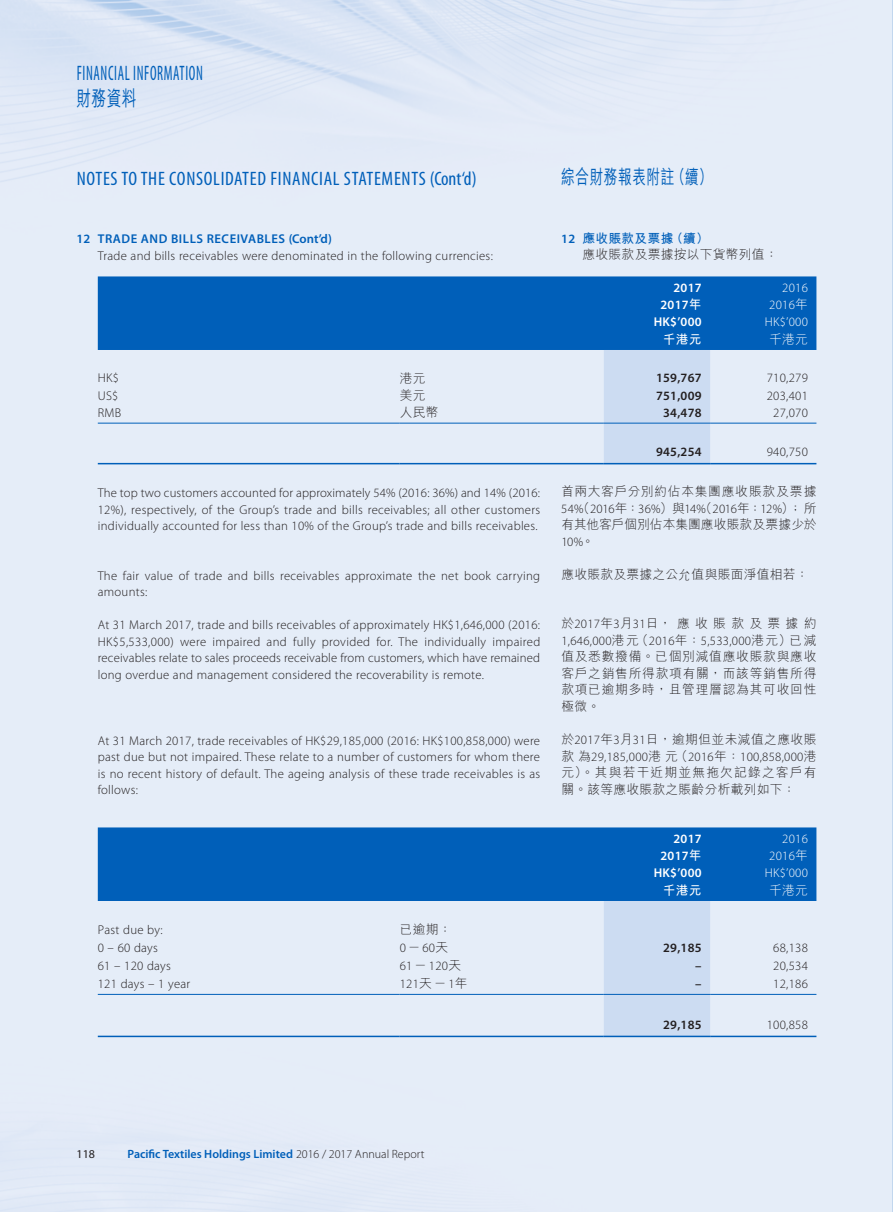
<style>
.page{position:relative;width:893px;height:1212px;background:#e5edf8}
.page>*{position:absolute;margin:0;border:0;box-sizing:border-box;transform-origin:0 0}
.t1{font:condensed 21px "Myriad Pro";letter-spacing:.045em;color:#005fb9;scale:.7 1}
.t2{font:500 21px "M Hei HK";color:#005fb9;scale:.7 1}
.t3{font:condensed 19.5px "Myriad Pro";letter-spacing:.035em;color:#005fb9}
.t4{font:500 19.5px "M Hei HK";letter-spacing:.04em;color:#005fb9;scale:.7 1}
.t5{font:300 12.75px/16.5px "Myriad Pro";letter-spacing:.02em;color:#231f20;text-align:justify}
.t6{font:300 12.75px/16.5px "M Hei HK";letter-spacing:.03em;color:#231f20}
.t7{font:600 12.75px "Myriad Pro";letter-spacing:.02em;color:#231f20}
.t8{font:300 12.75px/16.5px "M Hei HK";letter-spacing:.09em;color:#231f20}
.t9{font:600 12.75px "Myriad Pro";letter-spacing:.04em;color:#005fb9}
.t10{font:600 12.75px "Myriad Pro";letter-spacing:.02em;color:#fff}
.t11{font:300 12.75px "Myriad Pro";letter-spacing:.02em;color:#fff}
.t12{font:300 12.75px "Myriad Pro";letter-spacing:-.02em;color:#231f20}
.t13{font:300 12.75px "M Hei HK";color:#231f20}
.t14{font:300 12.75px "M Hei HK";letter-spacing:.42em;color:#231f20}
.t15{font:300 12.75px "M Hei HK";letter-spacing:.055em;color:#231f20}
.t16{font:700 12.75px "M Hei HK";letter-spacing:.02em;color:#fff}
.t17{font:300 12.75px "M Hei HK";letter-spacing:.02em;color:#fff}
.t18{font:600 12px "Myriad Pro";color:#005fb9}
.t19{font:12px "Myriad Pro";color:#231f20}
.s1{font-family:"Myriad Pro";font-weight:600;color:#005fb9}
.s2{font-weight:700;color:#005fb9}
.s3{font-family:"M Hei HK";font-weight:700}
.s4{font-family:"M Hei HK"}
.s5{font-family:"Myriad Pro"}
.s6{font-weight:300;color:#231f20}
</style>
<div class="page">
<div style="left:98px;top:276px;width:718px;height:74px;background:#005fb9"></div>
<div style="left:604px;top:350px;width:106px;height:113px;background:#ccdcf2"></div>
<hr style="left:98px;top:423px;width:302px;height:1px;background:#005fb9">
<hr style="left:400px;top:423px;width:204px;height:1px;background:#005fb9">
<hr style="left:604px;top:423px;width:106px;height:1px;background:#005fb9">
<hr style="left:710px;top:423px;width:106px;height:1px;background:#005fb9">
<hr style="left:98px;top:463px;width:302px;height:1px;background:#005fb9">
<hr style="left:400px;top:463px;width:204px;height:1px;background:#005fb9">
<hr style="left:604px;top:463px;width:106px;height:1px;background:#005fb9">
<hr style="left:710px;top:463px;width:106px;height:1px;background:#005fb9">
<div style="left:98px;top:827px;width:718px;height:74px;background:#005fb9"></div>
<div style="left:604px;top:901px;width:106px;height:135px;background:#ccdcf2"></div>
<hr style="left:98px;top:994px;width:302px;height:1px;background:#005fb9">
<hr style="left:400px;top:994px;width:204px;height:1px;background:#005fb9">
<hr style="left:604px;top:994px;width:106px;height:1px;background:#005fb9">
<hr style="left:710px;top:994px;width:106px;height:1px;background:#005fb9">
<hr style="left:98px;top:1036px;width:302px;height:1px;background:#005fb9">
<hr style="left:400px;top:1036px;width:204px;height:1px;background:#005fb9">
<hr style="left:604px;top:1036px;width:106px;height:1px;background:#005fb9">
<hr style="left:710px;top:1036px;width:106px;height:1px;background:#005fb9">
<h1 class="t1" style="left:77px;top:60px;width:182px">FINANCIAL INFORMATION</h1>
<h1 class="t2" style="left:77px;top:83px;width:87px">財務資料</h1>
<h2 class="t3" style="left:77px;top:166px;width:210px">NOTES TO THE CONSOLI DATED FINANCIAL</h2>
<h2 class="t3" style="left:344px;top:166px;width:134px">STAT EMENTS (CONT‘D)</h2>
<h2 class="t4" style="left:561px;top:162px;width:217px">綜合財務報表附註（續）</h2>
<p class="t9" style="left:77px;top:231px;width:102px">12 Trade and bills</p>
<p class="t9" style="left:207px;top:231px;width:58px">receivables</p>
<p class="t9" style="left:289px;top:231px;width:45px">(Cont’d)</p>
<p class="t5" style="left:98px;top:248px;width:397px">Trade and bills receivables were denominated in the following currencies:</p>
<p class="t6" style="left:583px;top:229px;width:197px;text-indent:-21px"><span class="s1">12</span> <span class="s2">應收賬款及票據（續）<br></span>應收賬款及票據按以下貨幣列值：</p>
<p class="t10" style="left:673px;top:279px;width:30px">2017</p>
<p class="t11" style="left:782px;top:280px;width:27px">2016</p>
<p class="t10" style="left:660px;top:297px;width:43px">2017<span class="s3">年</span></p>
<p class="t11" style="left:769px;top:298px;width:40px">2016<span class="s4">年</span></p>
<p class="t10" style="left:654px;top:314px;width:49px">HK$’000</p>
<p class="t11" style="left:765px;top:315px;width:45px">HK$’000</p>
<p class="t16" style="left:663px;top:330px;width:40px">千港元</p>
<p class="t17" style="left:769px;top:330px;width:40px">千港元</p>
<p class="t5" style="left:98px;top:370px;width:23px">HK$</p>
<p class="t6" style="left:400px;top:369px;width:27px">港元</p>
<p class="t7" style="left:656px;top:370px;width:47px">159,767</p>
<p class="t5" style="left:767px;top:370px;width:43px">710,279</p>
<p class="t5" style="left:98px;top:387px;width:22px">US$</p>
<p class="t6" style="left:400px;top:387px;width:27px">美元</p>
<p class="t7" style="left:656px;top:387px;width:47px">751,009</p>
<p class="t5" style="left:767px;top:387px;width:43px">203,401</p>
<p class="t5" style="left:98px;top:405px;width:25px">RMB</p>
<p class="t6" style="left:400px;top:404px;width:40px">人民幣</p>
<p class="t7" style="left:663px;top:404px;width:40px">34,478</p>
<p class="t5" style="left:773px;top:405px;width:36px">27,070</p>
<p class="t7" style="left:656px;top:443px;width:47px">945,254</p>
<p class="t5" style="left:767px;top:444px;width:43px">940,750</p>
<p class="t5" style="left:98px;top:485px;width:444px">The top two customers accounted for approximately 54% (2016: 36%) and 14% (2016:<br>12%), respectively, of the Group’s trade and bills receivables; all other customers individually accounted for less than 10% of the Group’s trade and bills receivables.</p>
<p class="t5" style="left:98px;top:568px;width:444px">The fair value of trade and bills receivables approximate the net book carrying amounts:</p>
<p class="t5" style="left:98px;top:617px;width:444px">At 31 March 2017, trade and bills receivables of approximately HK$1,646,000 (2016:<br>HK$5,533,000) were impaired and fully provided for. The individually impaired receivables relate to sales proceeds receivable from customers, which have remained long overdue and management considered the recoverability is remote.</p>
<p class="t15" style="left:561px;top:483px;width:257px">首兩大客戶分別約佔本集團應收賬款及票據</p>
<p class="t12" style="left:561px;top:502px;width:257px">54%<span class="s4">（</span>2016<span class="s4">年：</span>36%<span class="s4">）與</span>14%<span class="s4">（</span>2016<span class="s4">年：</span>12%<span class="s4">）；所</span></p>
<p class="t13" style="left:561px;top:516px;width:257px">有其他客戶個別佔本集團應收賬款及票據少於</p>
<p class="t5" style="left:561px;top:534px;width:34px">10%<span class="s4">。</span></p>
<p class="t6" style="left:561px;top:565px;width:249px">應收賬款及票據之公允值與賬面淨值相若：</p>
<p class="t14" style="left:561px;top:615px;width:257px">於<span class="s5">2017</span>年<span class="s5">3</span>月<span class="s5">31</span>日，應收賬款及票據約</p>
<p class="t5" style="left:561px;top:633px;width:257px">1,646,000<span class="s4">港元（</span>2016<span class="s4">年：</span>5,533,000<span class="s4">港元）已減</span></p>
<p class="t6" style="left:561px;top:648px;width:257px;text-align:justify">值及悉數撥備。已個別減值應收賬款與應收客戶之銷售所得款項有關，而該等銷售所得款項已逾期多時，且管理層認為其可收回性極微。</p>
<p class="t6" style="left:561px;top:730px;width:257px">於<span class="s5">2017</span>年<span class="s5">3</span>月<span class="s5">31</span>日，逾期但並未減值之應收賬</p>
<p class="t5" style="left:561px;top:748px;width:257px"><span class="s4">款為</span>29,185,000<span class="s4">港元（</span>2016<span class="s4">年：</span>100,858,000<span class="s4">港</span></p>
<p class="t8" style="left:561px;top:763px;width:257px">元）。其與若干近期並無拖欠記錄之客戶有關。該等應收賬款之賬齡分析載列如下：</p>
<p class="t5" style="left:98px;top:733px;width:444px">At 31 March 2017, trade receivables of HK$29,185,000 (2016: HK$100,858,000) were past due but not impaired. These relate to a number of customers for whom there is no recent history of default. The ageing analysis of these trade receivables is as follows:</p>
<p class="t10" style="left:673px;top:830px;width:30px">2017</p>
<p class="t11" style="left:782px;top:831px;width:27px">2016</p>
<p class="t10" style="left:660px;top:848px;width:43px">2017<span class="s3">年</span></p>
<p class="t11" style="left:769px;top:849px;width:40px">2016<span class="s4">年</span></p>
<p class="t10" style="left:654px;top:865px;width:49px">HK$’000</p>
<p class="t11" style="left:765px;top:866px;width:45px">HK$’000</p>
<p class="t16" style="left:663px;top:881px;width:40px">千港元</p>
<p class="t17" style="left:769px;top:881px;width:40px">千港元</p>
<p class="t5" style="left:98px;top:922px;width:66px">Past due by:</p>
<p class="t6" style="left:400px;top:920px;width:53px">已逾期：</p>
<p class="t5" style="left:98px;top:940px;width:62px">0 – 60 days</p>
<p class="t5" style="left:400px;top:939px;width:50px">0<span class="s4">－</span>60<span class="s4">天</span></p>
<p class="t7" style="left:663px;top:940px;width:40px">29,185</p>
<p class="t5" style="left:773px;top:940px;width:36px">68,138</p>
<p class="t5" style="left:98px;top:958px;width:75px">61 – 120 days</p>
<p class="t5" style="left:400px;top:957px;width:63px">61<span class="s4">－</span>120<span class="s4">天</span></p>
<p class="t7" style="left:695px;top:958px;width:8px">–</p>
<p class="t5" style="left:773px;top:958px;width:36px">20,534</p>
<p class="t5" style="left:98px;top:976px;width:94px">121 days – 1 year</p>
<p class="t5" style="left:400px;top:975px;width:69px">121<span class="s4">天－</span>1<span class="s4">年</span></p>
<p class="t7" style="left:695px;top:976px;width:8px">–</p>
<p class="t5" style="left:773px;top:976px;width:36px">12,186</p>
<p class="t7" style="left:663px;top:1016px;width:40px">29,185</p>
<p class="t5" style="left:767px;top:1016px;width:43px">100,858</p>
<p class="t19" style="left:77px;top:1147px;width:20px">118</p>
<p class="t18" style="left:128px;top:1147px;width:298px">Pacific Textiles Holdings Limited <span class="s6">2016 / 2017 Annual Report</span></p>
</div>
